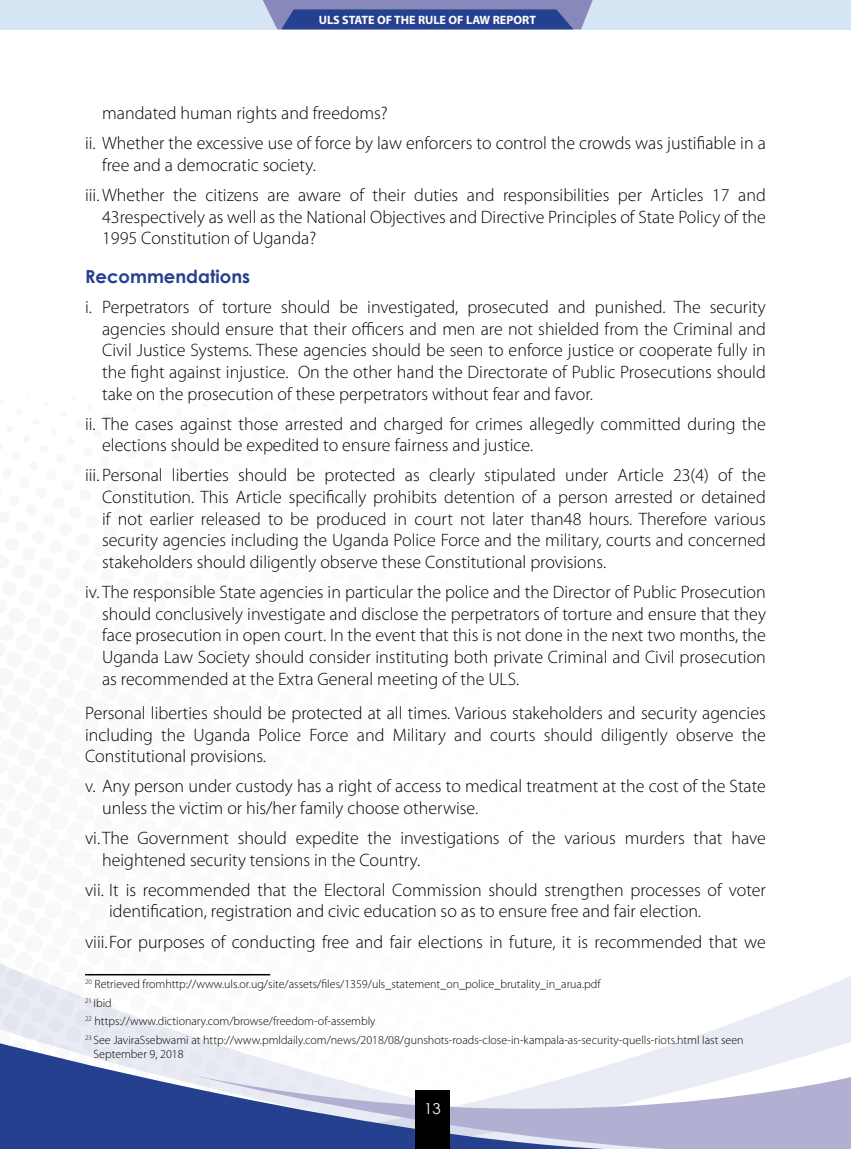
<style>
.page{position:relative;width:851px;height:1149px;background:#fff}
.page>*{position:absolute;margin:0;border:0;box-sizing:border-box;transform-origin:0 0}
.t1{font:300 18px/21.6px "Myriad Pro";color:#000}
.t2{font:700 18px "Century Gothic";color:#25408f}
.t3{font:15px "Century Gothic";color:#fff}
.t4{font:700 12.15px "Myriad Pro";color:#fff}
.t5{font:300 12px/18.6px "Myriad Pro";color:#000}
</style>
<div class="page">
<svg style="left:0;top:963px;width:87px;height:77px;fill:#e9ecf4"></svg>
<svg style="left:87px;top:974px;width:763px;height:100px"></svg>
<svg style="left:0;top:1040px;width:666px;height:108px"></svg>
<svg style="left:193px;top:1074px;width:657px;height:74px"></svg>
<div style="left:0;top:0;width:850px;height:29px;background:#d5e5f4"></div>
<svg style="left:263px;top:0;width:330px;height:29px;background:#5263a3"></svg>
<div style="left:415px;top:1089px;width:35px;height:59px;background:#000"></div>
<hr style="left:85px;top:973px;width:185px;height:2px;background:#000">
<p class="t4" style="left:319px;top:12px;width:218px">ULS STATE OF THE RULE OF LAW REPORT</p>
<p class="t1" style="left:85px;top:98px;width:682px;line-height:30.2px;text-indent:17px">mandated human rights and freedoms?<br>ii. Whether the excessive use of force by law enforcers to control the crowds was justifiable in a</p>
<p class="t1" style="left:85px;top:150px;width:682px;line-height:30.2px;text-indent:17px">free and a democratic society.<br>iii. Whether the citizens are aware of their duties and responsibilities per Articles 17 and</p>
<p class="t1" style="left:102px;top:206px;width:665px">43respectively as well as the National Objectives and Directive Principles of State Policy of the<br>1995 Constitution of Uganda?</p>
<p class="t2" style="left:85px;top:263px;width:166px">Recommendations</p>
<p class="t1" style="left:102px;top:296px;width:665px;text-align:justify;text-indent:-17px">i. Perpetrators of torture should be investigated, prosecuted and punished. The security agencies should ensure that their officers and men are not shielded from the Criminal and Civil Justice Systems. These agencies should be seen to enforce justice or cooperate fully in the fight against injustice. On the other hand the Directorate of Public Prosecutions should take on the prosecution of these perpetrators without fear and favor.</p>
<p class="t1" style="left:102px;top:412px;width:665px;text-indent:-17px">ii. The cases against those arrested and charged for crimes allegedly committed during the elections should be expedited to ensure fairness and justice.</p>
<p class="t1" style="left:102px;top:464px;width:665px;text-align:justify;text-indent:-17px">iii. Personal liberties should be protected as clearly stipulated under Article 23(4) of the Constitution. This Article specifically prohibits detention of a person arrested or detained if not earlier released to be produced in court not later than48 hours. Therefore various security agencies including the Uganda Police Force and the military, courts and concerned stakeholders should diligently observe these Constitutional provisions.</p>
<p class="t1" style="left:102px;top:581px;width:665px;text-align:justify;text-indent:-17px">iv. The responsible State agencies in particular the police and the Director of Public Prosecution should conclusively investigate and disclose the perpetrators of torture and ensure that they face prosecution in open court. In the event that this is not done in the next two months, the Uganda Law Society should consider instituting both private Criminal and Civil prosecution as recommended at the Extra General meeting of the ULS.</p>
<p class="t1" style="left:85px;top:701px;width:682px;text-align:justify">Personal liberties should be protected at all times. Various stakeholders and security agencies including the Uganda Police Force and Military and courts should diligently observe the Constitutional provisions.</p>
<p class="t1" style="left:102px;top:775px;width:665px;text-indent:-17px">v. Any person under custody has a right of access to medical treatment at the cost of the State unless the victim or his/her family choose otherwise.</p>
<p class="t1" style="left:102px;top:826px;width:665px;text-indent:-17px">vi.The Government should expedite the investigations of the various murders that have heightened security tensions in the Country.</p>
<p class="t1" style="left:109px;top:878px;width:658px;text-indent:-24px">vii. It is recommended that the Electoral Commission should strengthen processes of voter identification, registration and civic education so as to ensure free and fair election.</p>
<p class="t1" style="left:85px;top:930px;width:682px">viii.For purposes of conducting free and fair elections in future, it is recommended that we</p>
<p class="t5" style="left:85px;top:974px;width:660px"><sup>20</sup> Retrieved fromhttp://www.uls.or.ug/site/assets/files/1359/uls_statement_on_police_brutality_in_arua.pdf<br><sup>21</sup> Ibid<br><sup>22</sup> https://www.dictionary.com/browse/freedom-of-assembly<br><sup>23</sup> See JaviraSsebwami at http://www.pmldaily.com/news/2018/08/gunshots-roads-close-in-kampala-as-security-quells-riots.html last seen</p>
<p class="t5" style="left:94px;top:1044px;width:91px">September 9, 2018</p>
<p class="t3" style="left:424px;top:1097px;width:18px">13</p>
</div>
